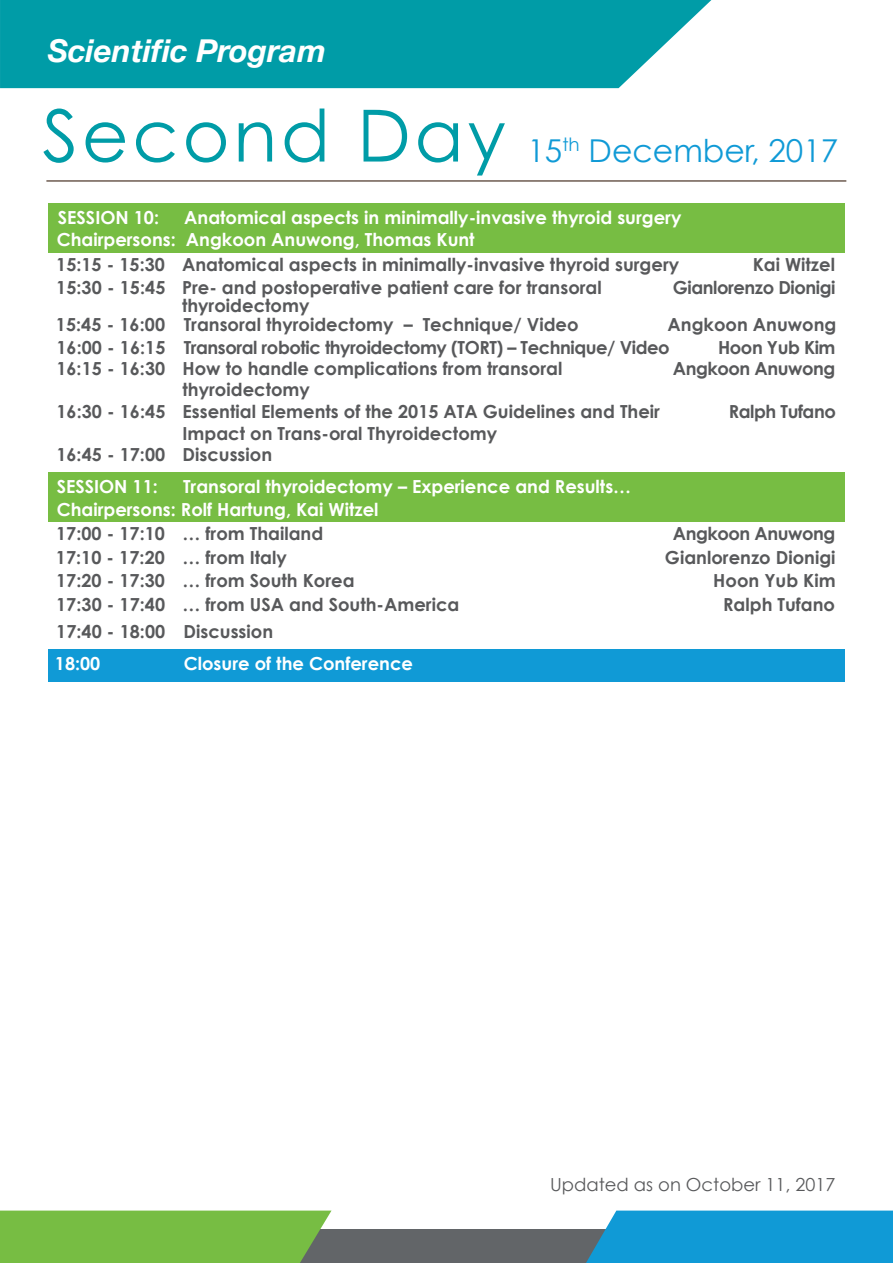
<style>
.page{position:relative;width:893px;height:1263px;background:#fff}
.page>*{position:absolute;margin:0;border:0;box-sizing:border-box;transform-origin:0 0}
.t1{font:72px "Century Gothic";letter-spacing:.05em;color:#009ca7}
.t2{font:31.5px "Century Gothic";color:#109ad6}
.t3{font:italic 700 31.5px "Helvetica Neue";color:#fff}
.t4{font:700 18px/23.7px "Century Gothic";color:#58595b}
.t5{font:700 18px/22.8px "Century Gothic";color:#fff}
.t6{font:700 18px/23px "Century Gothic";letter-spacing:-.025em;color:#58595b;text-align:right}
.t7{font:18px "Century Gothic";color:#58595b}
</style>
<div class="page">
<div style="left:0;top:1229px;width:893px;height:34px;background:#626568"></div>
<div style="left:586px;top:1210px;width:307px;height:53px;background:#109ad6"></div>
<div style="left:0;top:1210px;width:332px;height:53px;background:#77bd43"></div>
<div style="left:48px;top:203px;width:797px;height:50px;background:#77bd43"></div>
<div style="left:48px;top:472px;width:797px;height:50px;background:#77bd43"></div>
<div style="left:48px;top:649px;width:797px;height:32px;background:#109ad6"></div>
<hr style="left:46px;top:180px;width:800px;height:2px;background:#3c2415">
<div style="left:0;top:0;width:711px;height:88px;background:#009ca7"></div>
<h2 class="t3" style="left:48px;top:26px;width:280px">Scientific Program</h2>
<h1 class="t1" style="left:42px;top:85px;width:465px">Second Day</h1>
<h2 class="t2" style="left:527px;top:128px;width:312px">15<sup>th</sup> December, 2017</h2>
<p class="t5" style="left:58px;top:205px;width:103px">SESSION 10:</p>
<p class="t5" style="left:184px;top:205px;width:499px">Anatomical aspects in minimally-invasive thyroid surgery</p>
<p class="t5" style="left:57px;top:227px;width:419px">Chairpersons: Angkoon Anuwong, Thomas Kunt</p>
<p class="t4" style="left:56px;top:252px;width:624px">15:15 - 15:30 Anatomical aspects in minimally-invasive thyroid surgery</p>
<p class="t6" style="left:673px;top:252px;width:164px">Kai Witzel<br>Gianlorenzo Dionigi</p>
<p class="t4" style="left:56px;top:274px;width:547px">15:30 - 15:45 Pre- and postoperative patient care for transoral</p>
<p class="t4" style="left:182px;top:292px;width:129px">thyroidectomy</p>
<p class="t4" style="left:56px;top:311px;width:524px">15:45 - 16:00 Transoral thyroidectomy – Technique/ Video</p>
<p class="t6" style="left:56px;top:312px;width:781px;text-align:left;text-indent:611px">Angkoon Anuwong<br>16:00 - 16:15 Transoral robotic thyroidectomy (TORT) – Technique/ Video</p>
<p class="t6" style="left:673px;top:356px;width:164px">Angkoon Anuwong</p>
<p class="t6" style="left:718px;top:335px;width:119px">Hoon Yub Kim</p>
<p class="t4" style="left:56px;top:355px;width:507px">16:15 - 16:30 How to handle complications from transoral</p>
<p class="t4" style="left:183px;top:377px;width:129px">thyroidectomy</p>
<p class="t4" style="left:56px;top:399px;width:605px">16:30 - 16:45 Essential Elements of the 2015 ATA Guidelines and Their</p>
<p class="t6" style="left:729px;top:399px;width:109px">Ralph Tufano</p>
<p class="t4" style="left:56px;top:422px;width:442px;line-height:21.3px;text-indent:126px">Impact on Trans-oral Thyroidectomy<br>16:45 - 17:00 Discussion</p>
<p class="t5" style="left:57px;top:474px;width:576px;text-indent:126px">Transoral thyroidectomy – Experience and Results…<br>Chairpersons: Rolf Hartung, Kai Witzel</p>
<p class="t5" style="left:57px;top:474px;width:103px">SESSION 11:</p>
<p class="t4" style="left:56px;top:521px;width:300px">17:00 - 17:10 … from Thailand<br>17:10 - 17:20 … from Italy<br>17:20 - 17:30 … from South Korea</p>
<p class="t6" style="left:673px;top:521px;width:164px">Angkoon Anuwong</p>
<p class="t4" style="left:665px;top:545px;width:172px">Gianlorenzo Dionigi</p>
<p class="t4" style="left:713px;top:568px;width:124px">Hoon Yub Kim</p>
<p class="t4" style="left:56px;top:592px;width:405px">17:30 - 17:40 … from USA and South-America</p>
<p class="t4" style="left:723px;top:592px;width:113px">Ralph Tufano</p>
<p class="t4" style="left:56px;top:619px;width:111px">17:40 - 18:00</p>
<p class="t5" style="left:55px;top:651px;width:47px">18:00</p>
<p class="t4" style="left:184px;top:618px;width:91px">Discussion</p>
<p class="t5" style="left:184px;top:651px;width:231px">Closure of the Conference</p>
<p class="t7" style="left:550px;top:1171px;width:287px">Updated as on October 11, 2017</p>
</div>
